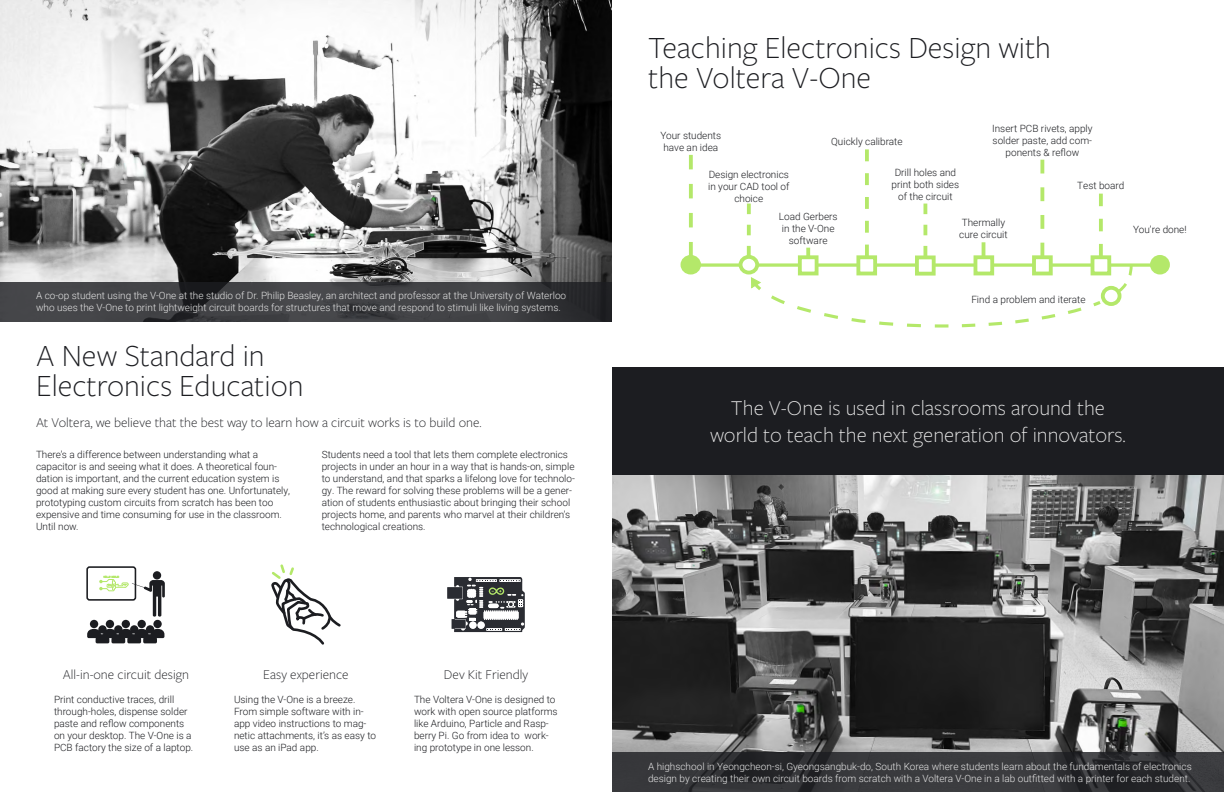
<style>
.page{position:relative;width:1224px;height:792px;background:#fff}
.page>*{position:absolute;margin:0;border:0;box-sizing:border-box;transform-origin:0 0}
.t1{font:300 32px/30px "Freight Sans Pro";color:#1c1d21}
.t2{font:300 22px/26.4px "Freight Sans Pro";color:#e5e5e5;text-align:center}
.t3{font:300 14px "Freight Sans Pro";color:#1c1d21}
.t4{font:300 10px/12px "Roboto";color:#1c1d21}
.t5{font:300 10px/12px "Roboto";color:#e5e5e5}
</style>
<div class="page">
<img style="left:0;top:0;width:612px;height:282px">
<svg style="left:271px;top:564px;width:70px;height:81px"></svg>
<svg style="left:87px;top:629px;width:78px;height:15px"></svg>
<div style="left:90px;top:620px;width:8px;height:8px;background:#1c1d21;border-radius:50%"></div>
<div style="left:89px;top:619px;width:10px;height:10px;border:1px solid #fff;border-radius:50%"></div>
<div style="left:106px;top:620px;width:8px;height:8px;background:#1c1d21;border-radius:50%"></div>
<div style="left:105px;top:619px;width:10px;height:10px;border:1px solid #fff;border-radius:50%"></div>
<div style="left:122px;top:620px;width:8px;height:8px;background:#1c1d21;border-radius:50%"></div>
<div style="left:121px;top:619px;width:10px;height:10px;border:1px solid #fff;border-radius:50%"></div>
<div style="left:138px;top:620px;width:8px;height:8px;background:#1c1d21;border-radius:50%"></div>
<div style="left:137px;top:619px;width:9px;height:10px;border:1px solid #fff;border-radius:50%"></div>
<div style="left:153px;top:620px;width:9px;height:8px;background:#1c1d21;border-radius:50%"></div>
<div style="left:153px;top:619px;width:9px;height:10px;border:1px solid #fff;border-radius:50%"></div>
<div style="left:153px;top:571px;width:8px;height:9px;background:#1c1d21;border-radius:50%"></div>
<div style="left:152px;top:571px;width:10px;height:9px;border:1px solid #fff;border-radius:50%"></div>
<div style="left:98px;top:625px;width:9px;height:9px;background:#1c1d21;border-radius:50%"></div>
<div style="left:98px;top:625px;width:9px;height:9px;border:1px solid #fff;border-radius:50%"></div>
<div style="left:114px;top:625px;width:9px;height:9px;background:#1c1d21;border-radius:50%"></div>
<div style="left:114px;top:625px;width:9px;height:9px;border:1px solid #fff;border-radius:50%"></div>
<div style="left:130px;top:625px;width:8px;height:9px;background:#1c1d21;border-radius:50%"></div>
<div style="left:130px;top:625px;width:9px;height:9px;border:1px solid #fff;border-radius:50%"></div>
<div style="left:146px;top:625px;width:8px;height:9px;background:#1c1d21;border-radius:50%"></div>
<div style="left:145px;top:625px;width:10px;height:9px;border:1px solid #fff;border-radius:50%"></div>
<div style="left:86px;top:566px;width:50px;height:35px;border:2px solid #1c1d21;border-radius:2px"></div>
<svg style="left:99px;top:576px;width:66px;height:41px"></svg>
<svg style="left:447px;top:577px;width:78px;height:55px"></svg>
<svg style="left:0;top:282px;width:612px;height:40px;background:#3d3e41"></svg>
<svg style="left:1111px;top:263px;width:39px;height:4px"></svg>
<svg style="left:1053px;top:263px;width:38px;height:4px"></svg>
<svg style="left:994px;top:263px;width:38px;height:4px"></svg>
<svg style="left:936px;top:263px;width:38px;height:4px"></svg>
<svg style="left:877px;top:263px;width:38px;height:4px"></svg>
<svg style="left:819px;top:263px;width:37px;height:4px"></svg>
<svg style="left:759px;top:263px;width:39px;height:4px"></svg>
<svg style="left:701px;top:263px;width:38px;height:4px"></svg>
<svg style="left:751px;top:277px;width:352px;height:51px"></svg>
<svg style="left:1115px;top:263px;width:19px;height:32px"></svg>
<div style="left:682px;top:257px;width:17px;height:16px;background:#b4e86a;border-radius:50%"></div>
<div style="left:681px;top:255px;width:20px;height:20px;border:4px solid #b4e86a;border-radius:50%"></div>
<div style="left:739px;top:255px;width:20px;height:20px;border:4px solid #b4e86a;border-radius:50%"></div>
<div style="left:1152px;top:257px;width:16px;height:16px;background:#b4e86a;border-radius:50%"></div>
<div style="left:1150px;top:255px;width:20px;height:20px;border:4px solid #b4e86a;border-radius:50%"></div>
<div style="left:1101px;top:286px;width:20px;height:20px;border:4px solid #b4e86a;border-radius:50%"></div>
<div style="left:798px;top:255px;width:21px;height:20px;border:4px solid #b4e86a"></div>
<div style="left:856px;top:255px;width:21px;height:20px;border:4px solid #b4e86a"></div>
<div style="left:915px;top:256px;width:21px;height:20px;border:4px solid #b4e86a"></div>
<div style="left:974px;top:255px;width:20px;height:20px;border:4px solid #b4e86a"></div>
<div style="left:1032px;top:255px;width:21px;height:20px;border:4px solid #b4e86a"></div>
<div style="left:1091px;top:255px;width:20px;height:20px;border:4px solid #b4e86a"></div>
<svg style="left:689px;top:155px;width:4px;height:101px"></svg>
<svg style="left:747px;top:204px;width:4px;height:52px"></svg>
<svg style="left:806px;top:248px;width:4px;height:8px"></svg>
<hr style="left:982px;top:242px;width:3px;height:14px;background:#b4e86a">
<svg style="left:865px;top:149px;width:4px;height:107px"></svg>
<svg style="left:923px;top:204px;width:4px;height:52px"></svg>
<svg style="left:1040px;top:160px;width:4px;height:96px"></svg>
<svg style="left:1099px;top:194px;width:4px;height:62px"></svg>
<img style="left:612px;top:474px;width:612px;height:278px">
<div style="left:612px;top:367px;width:612px;height:107px;background:#1c1d21"></div>
<svg style="left:612px;top:752px;width:612px;height:40px;background:#323336"></svg>
<p class="t5" style="left:36px;top:289px;width:532px">A co-op student using the V-One at the studio of Dr. Philip Beasley, an architect and professor at the University of Waterloo who uses the V-One to print lightweight circuit boards for structures that move and respond to stimuli like living systems.</p>
<h1 class="t1" style="left:36px;top:339px;width:269px">A New Standard in<br>Electronics Education</h1>
<h3 class="t3" style="left:36px;top:413px;width:447px">At Voltera, we believe that the best way to learn how a circuit works is to build one.</h3>
<p class="t4" style="left:36px;top:448px;width:256px">There’s a difference between understanding what a capacitor is and seeing what it does. A theoretical foun&shy;dation is important, and the current education system is good at making sure every student has one. Unfortunately, prototyping custom circuits from scratch has been too expensive and time consuming for use in the classroom.<br>Until now.</p>
<p class="t4" style="left:322px;top:448px;width:255px">Students need a tool that lets them complete electronics projects in under an hour in a way that is hands-on, simple to understand, and that sparks a lifelong love for technolo&shy;gy. The reward for solving these problems will be a gener&shy;ation of students enthusiastic about bringing their school projects home, and parents who marvel at their children’s technological creations.</p>
<h3 class="t3" style="left:63px;top:665px;width:128px">All-in-one circuit design</h3>
<p class="t4" style="left:54px;top:693px;width:141px">Print conductive traces, drill through-holes, dispense solder paste and reflow components on your desktop. The V-One is a<br>PCB factory the size of a laptop.</p>
<h3 class="t3" style="left:263px;top:666px;width:87px">Easy experience</h3>
<p class="t4" style="left:234px;top:693px;width:144px">Using the V-One is a breeze.<br>From simple software with in&shy;app video instructions to mag&shy;netic attachments, it’s as easy to use as an iPad app.</p>
<h3 class="t3" style="left:444px;top:665px;width:86px">Dev Kit Friendly</h3>
<p class="t4" style="left:414px;top:693px;width:145px">The Voltera V-One is designed to work with open source platforms like Arduino, Particle and Rasp&shy;berry Pi. Go from idea to work&shy;ing prototype in one lesson.</p>
<h1 class="t1" style="left:648px;top:31px;width:404px">Teaching Electronics Design with the Voltera V-One</h1>
<p class="t4" style="left:660px;top:130px;width:62px;text-align:center">Your students have an idea</p>
<p class="t4" style="left:831px;top:135px;width:73px">Quickly calibrate</p>
<p class="t4" style="left:708px;top:168px;width:83px;text-align:center">Design electronics in your CAD tool of choice</p>
<p class="t4" style="left:892px;top:166px;width:69px;text-align:center">Drill holes and print both sides of the circuit</p>
<p class="t4" style="left:992px;top:122px;width:102px;text-align:center">Insert PCB rivets, apply solder paste, add com&shy;ponents &amp; reflow</p>
<p class="t4" style="left:1077px;top:179px;width:49px">Test board</p>
<p class="t4" style="left:779px;top:210px;width:60px;text-align:center">Load Gerbers in the V-One software</p>
<p class="t4" style="left:959px;top:216px;width:50px">Thermally cure circuit</p>
<p class="t4" style="left:1133px;top:223px;width:55px">You’re done!</p>
<p class="t4" style="left:971px;top:293px;width:116px">Find a problem and iterate</p>
<h2 class="t2" style="left:710px;top:394px;width:417px">The V-One is used in classrooms around the world to teach the next generation of innovators.</h2>
<p class="t5" style="left:648px;top:760px;width:545px">A highschool in Yeongcheon-si, Gyeongsangbuk-do, South Korea where students learn about the fundamentals of electronics design by creating their own circuit boards from scratch with a Voltera V-One in a lab outfitted with a printer for each student.</p>
</div>
